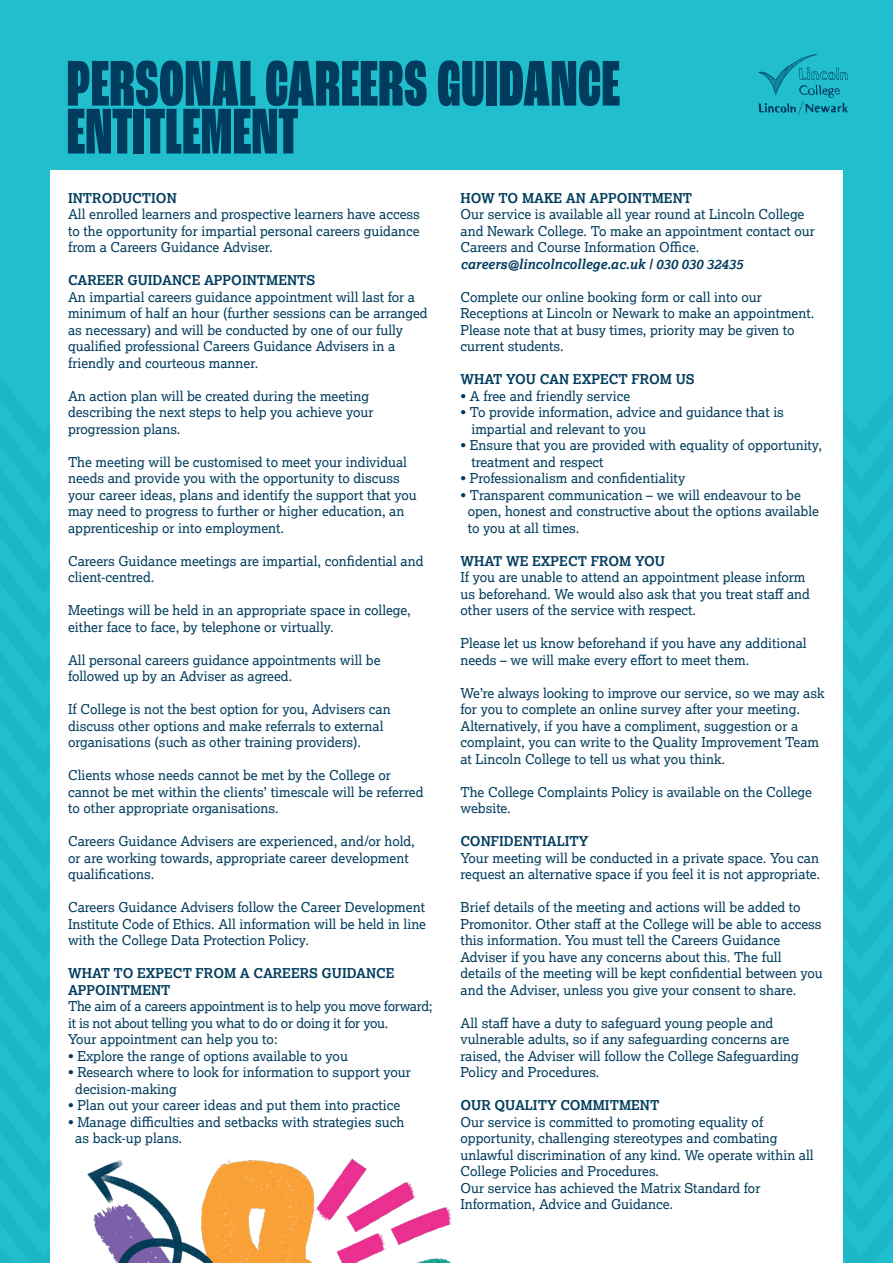
<style>
.page{position:relative;width:893px;height:1263px;background:#21bece}
.page>*{position:absolute;margin:0;border:0;box-sizing:border-box;transform-origin:0 0}
.Title__Roc_Grotesk{font:800 extra-condensed 67.8px "Roc Grotesk";color:#003c5d}
.Body_Copy__Lexia{font:13.5px/16.5px "Lexia";color:#003c5d}
.Body_Copy__Lexia-2{font:700 13.5px/16.5px "Lexia";color:#003c5d}
.Body_Copy__Lexia-3{font:13.5px/16.5px "Lexia";letter-spacing:-.02em;color:#003c5d}
.Body_Copy__Lexia-4{font:italic 700 13.5px "Lexia";color:#003c5d}
</style>
<div class="page">
<div style="left:50px;top:171px;width:793px;height:1092px;background:#fff"></div>
<svg style="left:758px;top:54px;width:90px;height:61px"></svg>
<img style="left:87px;top:1158px;width:365px;height:105px">
<p class="Title__Roc_Grotesk" style="left:66px;top:44px;width:555px">PERSONAL CAREERS GUIDANCE</p>
<p class="Title__Roc_Grotesk" style="left:66px;top:92px;width:233px">ENTITLEMENT</p>
<p class="Body_Copy__Lexia-2" style="left:68px;top:189px;width:110px">INTRODUCTION</p>
<p class="Body_Copy__Lexia" style="left:68px;top:206px;width:353px;text-align:justify">All enrolled learners and prospective learners have access to the opportunity for impartial personal careers guidance from a Careers Guidance Adviser.</p>
<p class="Body_Copy__Lexia-2" style="left:68px;top:272px;width:249px">CAREER GUIDANCE APPOINTMENTS</p>
<p class="Body_Copy__Lexia" style="left:68px;top:288px;width:361px">An impartial careers guidance appointment will last for a minimum of half an hour (further sessions can be arranged as necessary) and will be conducted by one of our fully qualified professional Careers Guidance Advisers in a friendly and courteous manner.</p>
<p class="Body_Copy__Lexia" style="left:68px;top:387px;width:307px">An action plan will be created during the meeting describing the next steps to help you achieve your progression plans.</p>
<p class="Body_Copy__Lexia" style="left:68px;top:453px;width:350px">The meeting will be customised to meet your individual needs and provide you with the opportunity to discuss your career ideas, plans and identify the support that you may need to progress to further or higher education, an apprenticeship or into employment.</p>
<p class="Body_Copy__Lexia" style="left:68px;top:552px;width:357px">Careers Guidance meetings are impartial, confidential and client-centred.</p>
<p class="Body_Copy__Lexia" style="left:68px;top:602px;width:344px">Meetings will be held in an appropriate space in college, either face to face, by telephone or virtually.</p>
<p class="Body_Copy__Lexia" style="left:68px;top:651px;width:314px">All personal careers guidance appointments will be followed up by an Adviser as agreed.</p>
<p class="Body_Copy__Lexia" style="left:68px;top:701px;width:324px">If College is not the best option for you, Advisers can discuss other options and make referrals to external organisations (such as other training providers).</p>
<p class="Body_Copy__Lexia" style="left:68px;top:767px;width:357px">Clients whose needs cannot be met by the College or cannot be met within the clients’ timescale will be referred to other appropriate organisations.</p>
<p class="Body_Copy__Lexia" style="left:68px;top:833px;width:348px">Careers Guidance Advisers are experienced, and/or hold, or are working towards, appropriate career development qualifications.</p>
<p class="Body_Copy__Lexia" style="left:68px;top:899px;width:360px;text-align:justify">Careers Guidance Advisers follow the Career Development Institute Code of Ethics. All information will be held in line with the College Data Protection Policy.</p>
<p class="Body_Copy__Lexia-2" style="left:68px;top:965px;width:328px">WHAT TO EXPECT FROM A CAREERS GUIDANCE<br>APPOINTMENT</p>
<p class="Body_Copy__Lexia-3" style="left:68px;top:998px;width:366px">The aim of a careers appointment is to help you move forward; it is not about telling you what to do or doing it for you.</p>
<p class="Body_Copy__Lexia" style="left:68px;top:1031px;width:211px">Your appointment can help you to:</p>
<p class="Body_Copy__Lexia" style="left:68px;top:1047px;width:281px">• Explore the range of options available to you</p>
<p class="Body_Copy__Lexia" style="left:68px;top:1064px;width:344px">• Research where to look for information to support your</p>
<p class="Body_Copy__Lexia" style="left:75px;top:1080px;width:103px">decision-making</p>
<p class="Body_Copy__Lexia" style="left:68px;top:1097px;width:334px">• Plan out your career ideas and put them into practice</p>
<p class="Body_Copy__Lexia" style="left:68px;top:1113px;width:338px">• Manage difficulties and setbacks with strategies such</p>
<p class="Body_Copy__Lexia" style="left:75px;top:1130px;width:108px">as back-up plans.</p>
<p class="Body_Copy__Lexia-2" style="left:460px;top:189px;width:233px">HOW TO MAKE AN APPOINTMENT</p>
<p class="Body_Copy__Lexia" style="left:460px;top:206px;width:356px">Our service is available all year round at Lincoln College and Newark College. To make an appointment contact our<br>Careers and Course Information Office.</p>
<p class="Body_Copy__Lexia-4" style="left:460px;top:255px;width:284px">careers@lincolncollege.ac.uk | 030 030 32435</p>
<p class="Body_Copy__Lexia" style="left:460px;top:288px;width:355px">Complete our online booking form or call into our Receptions at Lincoln or Newark to make an appointment.<br>Please note that at busy times, priority may be given to current students.</p>
<p class="Body_Copy__Lexia-2" style="left:460px;top:371px;width:236px">WHAT YOU CAN EXPECT FROM US</p>
<p class="Body_Copy__Lexia" style="left:460px;top:387px;width:171px">• A free and friendly service</p>
<p class="Body_Copy__Lexia" style="left:460px;top:404px;width:325px">• To provide information, advice and guidance that is</p>
<p class="Body_Copy__Lexia" style="left:471px;top:420px;width:176px">impartial and relevant to you</p>
<p class="Body_Copy__Lexia" style="left:460px;top:437px;width:363px">• Ensure that you are provided with equality of opportunity,</p>
<p class="Body_Copy__Lexia" style="left:471px;top:453px;width:134px">treatment and respect</p>
<p class="Body_Copy__Lexia" style="left:460px;top:470px;width:226px">• Professionalism and confidentiality</p>
<p class="Body_Copy__Lexia" style="left:460px;top:486px;width:342px">• Transparent communication – we will endeavour to be</p>
<p class="Body_Copy__Lexia" style="left:468px;top:503px;width:353px">open, honest and constructive about the options available</p>
<p class="Body_Copy__Lexia" style="left:468px;top:519px;width:113px">to you at all times.</p>
<p class="Body_Copy__Lexia-2" style="left:460px;top:552px;width:206px">WHAT WE EXPECT FROM YOU</p>
<p class="Body_Copy__Lexia" style="left:460px;top:569px;width:351px">If you are unable to attend an appointment please inform us beforehand. We would also ask that you treat staff and other users of the service with respect.</p>
<p class="Body_Copy__Lexia" style="left:460px;top:635px;width:348px">Please let us know beforehand if you have any additional needs – we will make every effort to meet them.</p>
<p class="Body_Copy__Lexia" style="left:460px;top:684px;width:366px">We’re always looking to improve our service, so we may ask for you to complete an online survey after your meeting.<br>Alternatively, if you have a compliment, suggestion or a complaint, you can write to the Quality Improvement Team at Lincoln College to tell us what you think.</p>
<p class="Body_Copy__Lexia" style="left:460px;top:783px;width:353px">The College Complaints Policy is available on the College website.</p>
<p class="Body_Copy__Lexia-2" style="left:460px;top:833px;width:130px">CONFIDENTIALITY</p>
<p class="Body_Copy__Lexia" style="left:460px;top:849px;width:361px">Your meeting will be conducted in a private space. You can request an alternative space if you feel it is not appropriate.</p>
<p class="Body_Copy__Lexia" style="left:460px;top:899px;width:364px">Brief details of the meeting and actions will be added to Promonitor. Other staff at the College will be able to access this information. You must tell the Careers Guidance Adviser if you have any concerns about this. The full details of the meeting will be kept confidential between you and the Adviser, unless you give your consent to share.</p>
<p class="Body_Copy__Lexia" style="left:460px;top:1014px;width:340px">All staff have a duty to safeguard young people and vulnerable adults, so if any safeguarding concerns are raised, the Adviser will follow the College Safeguarding Policy and Procedures.</p>
<p class="Body_Copy__Lexia-2" style="left:460px;top:1097px;width:200px">OUR QUALITY COMMITMENT</p>
<p class="Body_Copy__Lexia" style="left:460px;top:1113px;width:355px">Our service is committed to promoting equality of opportunity, challenging stereotypes and combating unlawful discrimination of any kind. We operate within all College Policies and Procedures.</p>
<p class="Body_Copy__Lexia" style="left:460px;top:1179px;width:301px">Our service has achieved the Matrix Standard for<br>Information, Advice and Guidance.</p>
</div>
